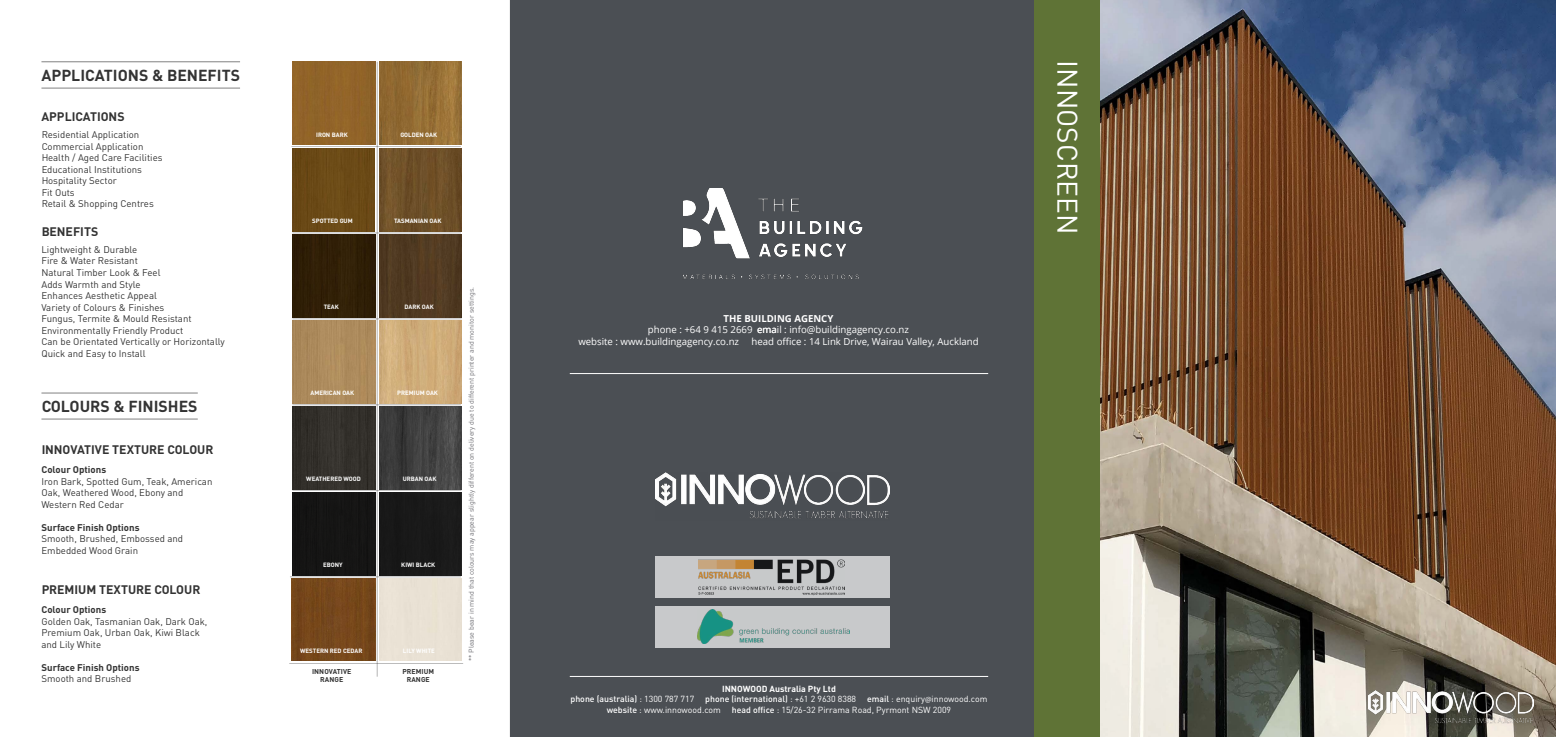
<style>
.page{position:relative;width:1556px;height:737px;background:#fff}
.page>*{position:absolute;margin:0;border:0;box-sizing:border-box;transform-origin:0 0}
.t1{font:28px "DINOT";color:#fff}
.t2{font:700 15.75px "DINOT";color:#000}
.t3{font:700 12.25px "DINOT";color:#000}
.t4{font:9.62px/11.5px "DINOT";color:#000}
.t5{font:9.62px "Open Sans";color:#fff}
.t6{font:700 9.62px "DINOT";color:#000}
.t7{font:700 9.62px "Open Sans";color:#fff}
.t8{font:8.75px/10.5px "DINOT";color:#fff;text-align:center}
.t9{font:7px "DINOT";color:#707075}
.t10{font:700 7px/8.4px "DINOT";letter-spacing:.01em;color:#000;text-align:center}
.t11{font:700 6.12px "DINOT";color:#fff}
.s1{font-weight:700}
.s2{font-weight:500}
.s3{font-family:"Myriad Pro"}
</style>
<div class="page">
<img style="left:1099px;top:0;width:456px;height:737px">
<div style="left:510px;top:0;width:524px;height:737px;background:#4b4f54"></div>
<img style="left:655px;top:473px;width:234px;height:47px">
<hr style="left:569px;top:676px;width:419px;height:1px;background:#fff">
<hr style="left:41px;top:62px;width:199px;height:1px;background:#000">
<hr style="left:41px;top:393px;width:157px;height:1px;background:#000">
<hr style="left:41px;top:88px;width:199px;height:1px;background:#000">
<hr style="left:41px;top:419px;width:157px;height:1px;background:#000">
<img style="left:1368px;top:691px;width:165px;height:33px">
<div style="left:1034px;top:0;width:65px;height:737px;background:#5f7336"></div>
<hr style="left:291px;top:146px;width:170px;height:1px;background:#000">
<hr style="left:292px;top:233px;width:169px;height:1px;background:#000">
<hr style="left:292px;top:319px;width:169px;height:1px;background:#000">
<hr style="left:292px;top:404px;width:169px;height:1px;background:#000">
<hr style="left:292px;top:490px;width:169px;height:1px;background:#000">
<hr style="left:290px;top:576px;width:171px;height:1px;background:#000">
<hr style="left:289px;top:663px;width:174px;height:1px;background:#000">
<hr style="left:377px;top:62px;width:1px;height:614px;background:#000">
<div style="left:292px;top:62px;width:83px;height:82px;background:#916429"></div>
<img style="left:379px;top:62px;width:82px;height:82px">
<img style="left:379px;top:148px;width:82px;height:83px">
<div style="left:292px;top:148px;width:83px;height:83px;background:#6b4a16"></div>
<div style="left:292px;top:234px;width:83px;height:83px;background:#2f1f06"></div>
<img style="left:379px;top:234px;width:82px;height:83px">
<div style="left:292px;top:320px;width:83px;height:83px;background:#ad8b5c"></div>
<img style="left:379px;top:320px;width:82px;height:83px">
<div style="left:292px;top:406px;width:83px;height:83px;background:#33302b"></div>
<img style="left:379px;top:406px;width:82px;height:83px">
<div style="left:292px;top:492px;width:83px;height:83px;background:#151514"></div>
<div style="left:379px;top:492px;width:82px;height:83px;background:#191919"></div>
<div style="left:292px;top:578px;width:83px;height:83px;background:#76471b"></div>
<div style="left:655px;top:606px;width:234px;height:41px;background:#c8c9cb"></div>
<img style="left:697px;top:609px;width:152px;height:34px">
<div style="left:655px;top:555px;width:234px;height:42px;background:#c8c9cb"></div>
<img style="left:698px;top:559px;width:146px;height:36px">
<img style="left:683px;top:189px;width:180px;height:93px">
<hr style="left:569px;top:373px;width:419px;height:1px;background:#fff">
<h2 class="t2" style="left:41px;top:65px;width:200px">APPLICATIONS &amp; BENEFITS</h2>
<p class="t3" style="left:41px;top:109px;width:85px">APPLICATIONS</p>
<p class="t4" style="left:41px;top:129px;width:123px">Residential Application<br>Commercial Application<br>Health / Aged Care Facilities<br>Educational Institutions<br>Hospitality Sector<br>Fit Outs<br>Retail &amp; Shopping Centres</p>
<p class="t3" style="left:41px;top:223px;width:58px">BENEFITS</p>
<p class="t4" style="left:41px;top:243px;width:185px">Lightweight &amp; Durable<br>Fire &amp; Water Resistant<br>Natural Timber Look &amp; Feel<br>Adds Warmth and Style<br>Enhances Aesthetic Appeal<br>Variety of Colours &amp; Finishes<br>Fungus, Termite &amp; Mould Resistant<br>Environmentally Friendly Product<br>Can be Orientated Vertically or Horizontally<br>Quick and Easy to Install</p>
<h2 class="t2" style="left:41px;top:396px;width:158px">COLOURS &amp; FINISHES</h2>
<p class="t3" style="left:41px;top:442px;width:173px">INNOVATIVE TEXTURE COLOUR</p>
<p class="t6" style="left:41px;top:463px;width:66px">Colour Options</p>
<p class="t4" style="left:41px;top:475px;width:172px">Iron Bark, Spotted Gum, Teak, American<br>Oak, Weathered Wood, Ebony and<br>Western Red Cedar</p>
<p class="t6" style="left:41px;top:521px;width:100px">Surface Finish Options</p>
<p class="t4" style="left:41px;top:533px;width:143px">Smooth, Brushed, Embossed and<br>Embedded Wood Grain</p>
<p class="t3" style="left:41px;top:581px;width:160px">PREMIUM TEXTURE COLOUR</p>
<p class="t6" style="left:41px;top:603px;width:66px">Colour Options</p>
<p class="t4" style="left:41px;top:615px;width:167px">Golden Oak, Tasmanian Oak, Dark Oak,<br>Premium Oak, Urban Oak, Kiwi Black and Lily White</p>
<p class="t6" style="left:41px;top:661px;width:100px">Surface Finish Options</p>
<p class="t4" style="left:41px;top:673px;width:91px">Smooth and Brushed</p>
<p class="t11" style="left:316px;top:130px;width:33px">IRON BARK</p>
<p class="t11" style="left:400px;top:130px;width:38px">GOLDEN OAK</p>
<p class="t11" style="left:312px;top:217px;width:42px">SPOTTED GUM</p>
<p class="t11" style="left:394px;top:217px;width:49px">TASMANIAN OAK</p>
<p class="t11" style="left:324px;top:303px;width:17px">TEAK</p>
<p class="t11" style="left:404px;top:303px;width:31px">DARK OAK</p>
<p class="t11" style="left:310px;top:389px;width:45px">AMERICAN OAK</p>
<p class="t11" style="left:397px;top:389px;width:42px">PREMIUM OAK</p>
<p class="t11" style="left:306px;top:475px;width:56px">WEATHERED WOOD</p>
<p class="t11" style="left:403px;top:475px;width:35px">URBAN OAK</p>
<p class="t11" style="left:323px;top:561px;width:21px">EBONY</p>
<p class="t11" style="left:401px;top:561px;width:35px">KIWI BLACK</p>
<p class="t11" style="left:300px;top:647px;width:64px">WESTERN RED CEDAR</p>
<p class="t11" style="left:403px;top:647px;width:34px">LILY WHITE</p>
<p class="t10" style="left:312px;top:667px;width:41px">INNOVATIVE<br>RANGE</p>
<p class="t10" style="left:402px;top:667px;width:33px">PREMIUM<br>RANGE</p>
<p class="t9" style="left:467px;top:661px;width:376px;rotate:-90deg">** Please bear in mind that colours may appear slightly different on delivery due to different printer and monitor settings.</p>
<p class="t7" style="left:723px;top:311px;width:111px">THE BUILDING AGENCY</p>
<p class="t5" style="left:648px;top:323px;width:106px">phone : +64 9 415 2669</p>
<p class="t5" style="left:757px;top:323px;width:153px">email : info@buildingagency.co.nz</p>
<p class="t5" style="left:578px;top:335px;width:162px">website : www.buildingagency.co.nz</p>
<p class="t5" style="left:751px;top:335px;width:228px">head office : 14 Link Drive, Wairau Valley, Auckland</p>
<h1 class="t1" style="left:1084px;top:60px;width:175px;rotate:90deg">INNOSCREEN</h1>
<p class="t8" style="left:570px;top:683px;width:418px"><span class="s1">INNOWOOD Australia Pty Ltd<br></span><span class="s2">phone (australia)</span> : 1300 787 717 <span class="s2">phone (international)</span> : +61 2 9630 8388 <span class="s2">email</span> : enquiry<span class="s3">@</span>innowood.com <span class="s2">website</span> : www.innowood.com <span class="s2">head office</span> : 15/26-32 Pirrama Road, Pyrmont NSW 2009</p>
</div>
